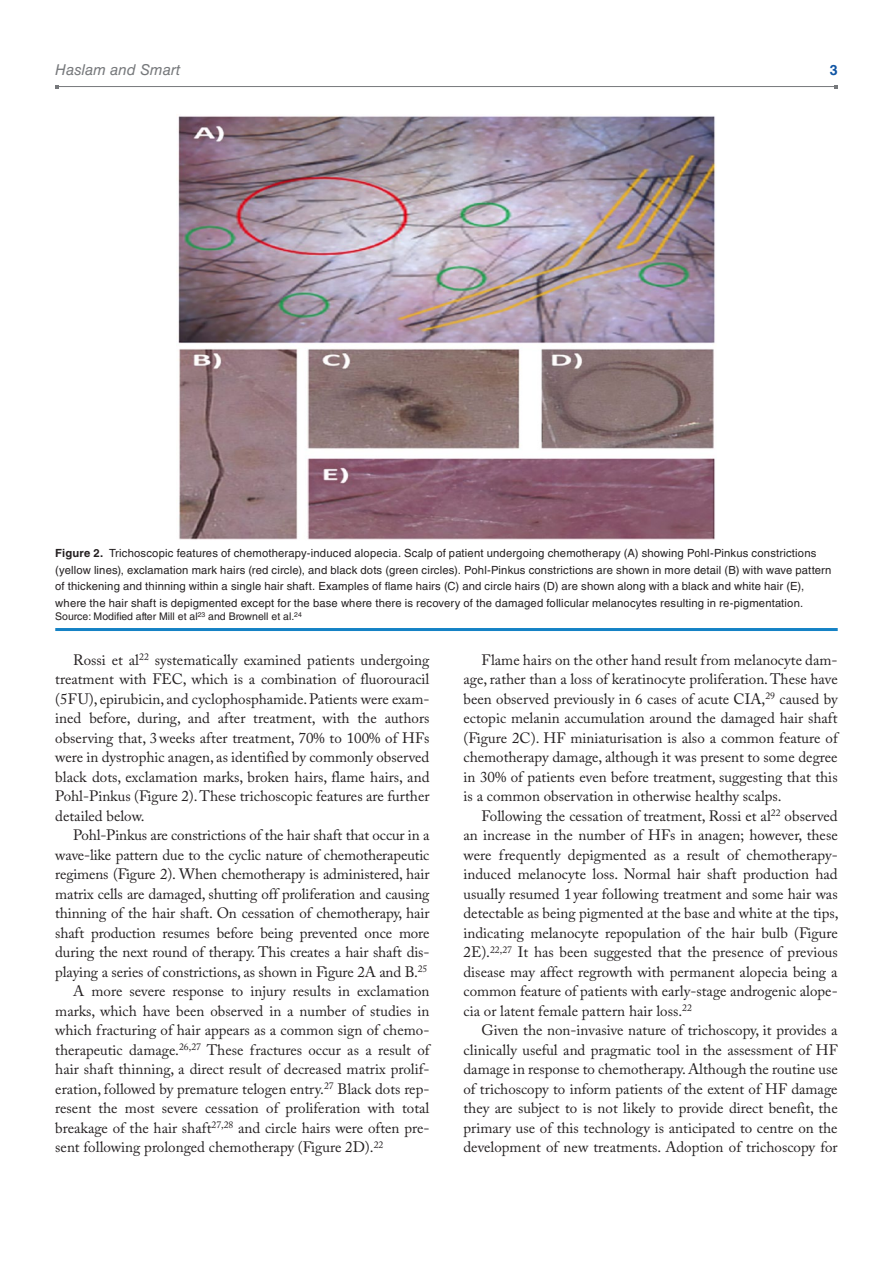
<style>
.page{position:relative;width:893px;height:1263px;background:#fff}
.page>*{position:absolute;margin:0;border:0;box-sizing:border-box;transform-origin:0 0}
.t1{font:15px/19.5px "Adobe Caslon Pro";color:#231f20;text-align:justify}
.t2{font:italic 15px "Helvetica LT Std";color:#76787b}
.t3{font:700 14.25px "Helvetica LT Std";color:#1055a4}
.t4{font:11.25px/16.5px "Helvetica LT Std";letter-spacing:.015em;color:#231f20}
.t5{font:10.5px "Helvetica LT Std";color:#231f20}
.s1{font-weight:700}
</style>
<div class="page">
<hr style="left:57px;top:86px;width:779px;height:1px;background:#76787b">
<hr style="left:55px;top:628px;width:783px;height:3px;background:#1582c5">
<img style="left:178px;top:116px;width:538px;height:424px">
<p class="t2" style="left:55px;top:61px;width:127px">Haslam and Smart</p>
<p class="t3" style="left:830px;top:61px;width:9px">3</p>
<p class="t4" style="left:55px;top:545px;width:778px"><span class="s1">Figure 2.</span> Trichoscopic features of chemotherapy-induced alopecia. Scalp of patient undergoing chemotherapy (A) showing Pohl-Pinkus constrictions (yellow lines), exclamation mark hairs (red circle), and black dots (green circles). Pohl-Pinkus constrictions are shown in more detail (B) with wave pattern of thickening and thinning within a single hair shaft. Examples of flame hairs (C) and circle hairs (D) are shown along with a black and white hair (E), where the hair shaft is depigmented except for the base where there is recovery of the damaged follicular melanocytes resulting in re-pigmentation.</p>
<p class="t5" style="left:55px;top:610px;width:248px">Source: Modified after Mill et al<sup>23</sup> and Brownell et al.<sup>24</sup></p>
<p class="t1" style="left:55px;top:650px;width:376px;text-indent:18px">Rossi et al<sup>22</sup> systematically examined patients undergoing treatment with FEC, which is a combination of fluorouracil (5FU), epirubicin, and cyclophosphamide. Patients were exam&shy;ined before, during, and after treatment, with the authors observing that, 3weeks after treatment, 70% to 100% of HFs were in dystrophic anagen, as identified by commonly observed black dots, exclamation marks, broken hairs, flame hairs, and Pohl-Pinkus (Figure 2). These trichoscopic features are further detailed below.</p>
<p class="t1" style="left:73px;top:825px;width:358px">Pohl-Pinkus are constrictions of the hair shaft that occur in a</p>
<p class="t1" style="left:55px;top:845px;width:376px">wave-like pattern due to the cyclic nature of chemotherapeutic</p>
<p class="t1" style="left:55px;top:864px;width:376px">regimens (Figure 2). When chemotherapy is administered, hair</p>
<p class="t1" style="left:55px;top:884px;width:376px">matrix cells are damaged, shutting off proliferation and causing</p>
<p class="t1" style="left:55px;top:903px;width:376px">thinning of the hair shaft. On cessation of chemotherapy, hair</p>
<p class="t1" style="left:55px;top:923px;width:376px">shaft production resumes before being prevented once more</p>
<p class="t1" style="left:55px;top:942px;width:376px">during the next round of therapy. This creates a hair shaft dis-</p>
<p class="t1" style="left:55px;top:962px;width:374px">playing a series of constrictions, as shown in Figure 2A and B.<sup>25</sup></p>
<p class="t1" style="left:73px;top:981px;width:358px">A more severe response to injury results in exclamation</p>
<p class="t1" style="left:55px;top:1001px;width:376px">marks, which have been observed in a number of studies in</p>
<p class="t1" style="left:55px;top:1020px;width:376px">which fracturing of hair appears as a common sign of chemo-</p>
<p class="t1" style="left:55px;top:1040px;width:376px">therapeutic damage.<sup>26,27</sup> These fractures occur as a result of</p>
<p class="t1" style="left:55px;top:1059px;width:376px">hair shaft thinning, a direct result of decreased matrix prolif-</p>
<p class="t1" style="left:55px;top:1079px;width:376px">eration, followed by premature telogen entry.<sup>27</sup> Black dots rep-</p>
<p class="t1" style="left:55px;top:1098px;width:376px">resent the most severe cessation of proliferation with total</p>
<p class="t1" style="left:55px;top:1118px;width:376px">breakage of the hair shaft<sup>27,28</sup> and circle hairs were often pre-</p>
<p class="t1" style="left:55px;top:1137px;width:330px">sent following prolonged chemotherapy (Figure 2D).<sup>22</sup></p>
<p class="t1" style="left:463px;top:650px;width:376px;text-indent:18px">Flame hairs on the other hand result from melanocyte dam&shy;age, rather than a loss of keratinocyte proliferation. These have been observed previously in 6 cases of acute CIA,<sup>29</sup> caused by ectopic melanin accumulation around the damaged hair shaft (Figure 2C). HF miniaturisation is also a common feature of chemotherapy damage, although it was present to some degree in 30% of patients even before treatment, suggesting that this is a common observation in otherwise healthy scalps.</p>
<p class="t1" style="left:463px;top:806px;width:377px;text-indent:18px">Following the cessation of treatment, Rossi et al<sup>22</sup> observed an increase in the number of HFs in anagen; however, these were frequently depigmented as a result of chemotherapy&shy;induced melanocyte loss. Normal hair shaft production had usually resumed 1year following treatment and some hair was detectable as being pigmented at the base and white at the tips, indicating melanocyte repopulation of the hair bulb (Figure 2E).<sup>22,27</sup> It has been suggested that the presence of previous disease may affect regrowth with permanent alopecia being a common feature of patients with early-stage androgenic alope&shy;cia or latent female pattern hair loss.<sup>22</sup></p>
<p class="t1" style="left:463px;top:1020px;width:376px;text-indent:18px">Given the non-invasive nature of trichoscopy, it provides a clinically useful and pragmatic tool in the assessment of HF damage in response to chemotherapy. Although the routine use of trichoscopy to inform patients of the extent of HF damage they are subject to is not likely to provide direct benefit, the primary use of this technology is anticipated to centre on the development of new treatments. Adoption of trichoscopy for</p>
</div>
